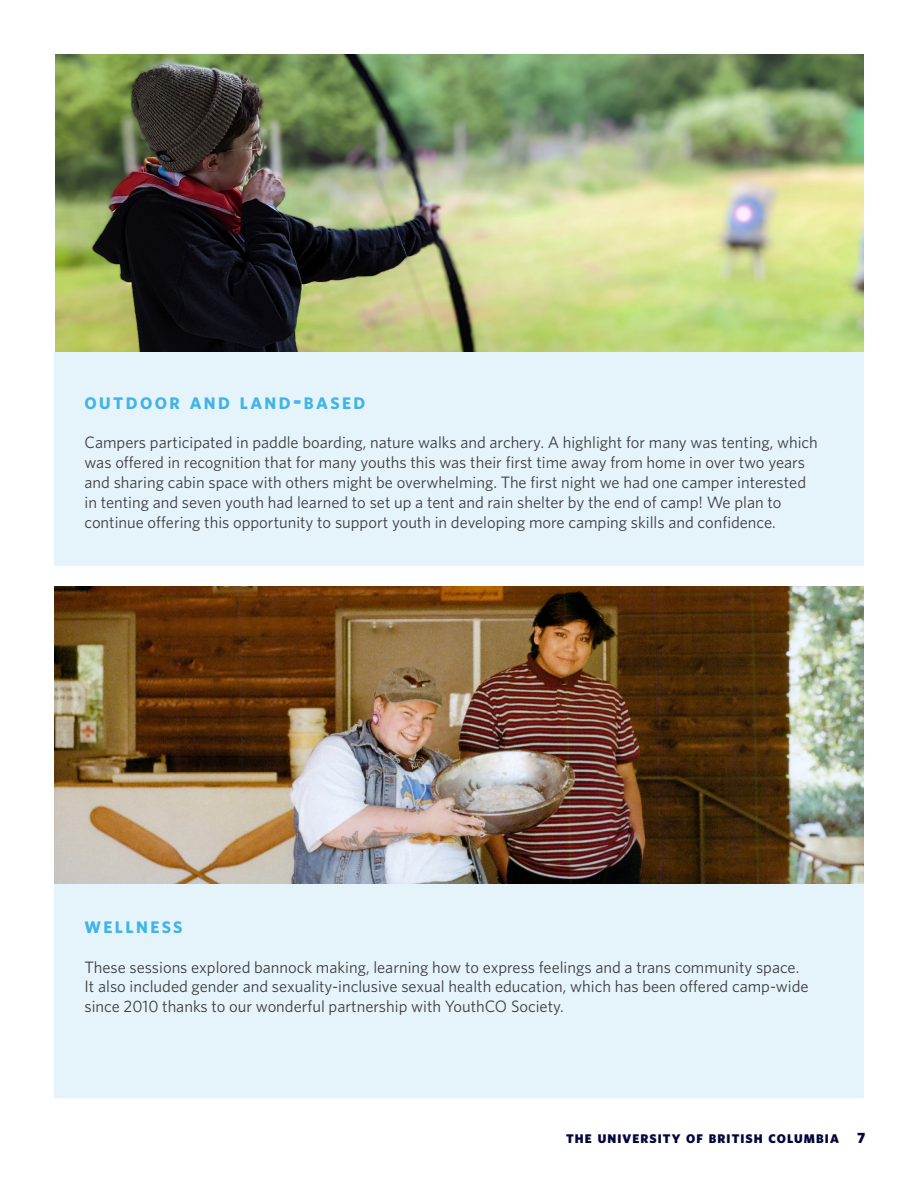
<style>
.page{position:relative;width:918px;height:1188px;background:#fff}
.page>*{position:absolute;margin:0;border:0;box-sizing:border-box;transform-origin:0 0}
.Body_Text{font:700 16.8px "Whitney";letter-spacing:.145em;color:#41b4e5}
.Body_Text-2{font:16.5px/19.8px "Whitney";color:#3e3e3f}
.t1{font:900 12.6px "Whitney";letter-spacing:.085em;color:#02063d}
.s1{font-size:24px}
.s2{font-size:15px}
</style>
<div class="page">
<div style="left:54px;top:351px;width:810px;height:215px;background:#e5f4fa"></div>
<div style="left:54px;top:864px;width:810px;height:234px;background:#e5f4fa"></div>
<img style="left:55px;top:54px;width:809px;height:297px">
<img style="left:54px;top:586px;width:810px;height:297px">
<p class="Body_Text" style="left:84px;top:392px;width:282px">OUTDOOR AND LAND<span class="s1">-</span>BASED</p>
<p class="Body_Text-2" style="left:84px;top:432px;width:735px">Campers participated in paddle boarding, nature walks and archery. A highlight for many was tenting, which was offered in recognition that for many youths this was their first time away from home in over two years and sharing cabin space with others might be overwhelming. The first night we had one camper interested in tenting and seven youth had learned to set up a tent and rain shelter by the end of camp! We plan to continue offering this opportunity to support youth in developing more camping skills and confidence.</p>
<p class="Body_Text" style="left:84px;top:916px;width:100px">WELLNESS</p>
<p class="Body_Text-2" style="left:84px;top:957px;width:726px">These sessions explored bannock making, learning how to express feelings and a trans community space.<br>It also included gender and sexuality-inclusive sexual health education, which has been offered camp-wide since 2010 thanks to our wonderful partnership with YouthCO Society.</p>
<p class="t1" style="left:566px;top:1130px;width:301px">THE UNIVERSITY OF BRITISH COLUMBIA <span class="s2">7</span></p>
</div>
